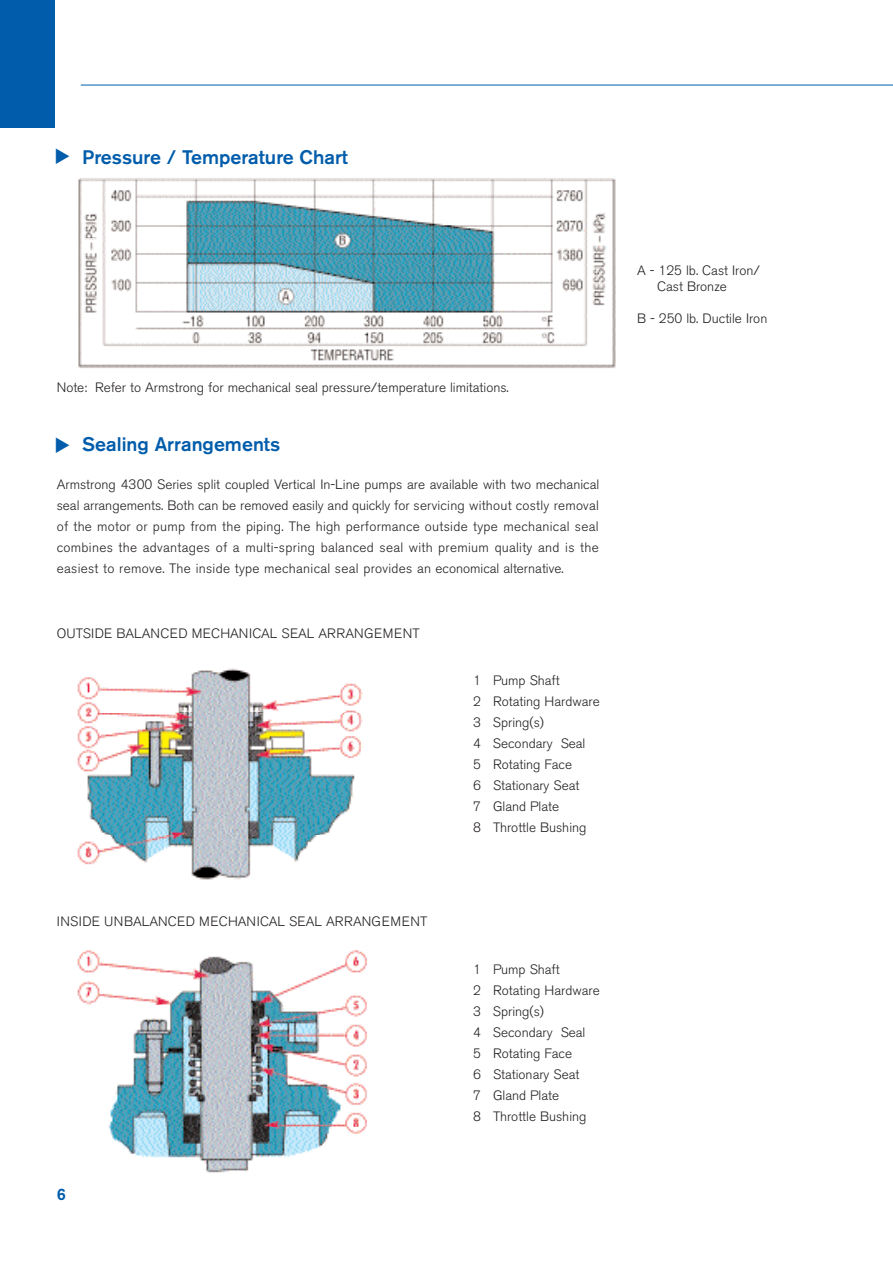
<style>
.page{position:relative;width:893px;height:1263px;background:#fff}
.page>*{position:absolute;margin:0;border:0;box-sizing:border-box;transform-origin:0 0}
.t1{font:500 19.5px "Akzidenz Grotesk BE";color:#015dab}
.t2{font:500 16.5px "Akzidenz Grotesk BE";color:#015dab}
.t3{font:300 13.5px/21px "Akzidenz Grotesk BE";color:#231f20}
.t4{font:300 13.5px "Akzidenz Grotesk BE";letter-spacing:.02em;color:#231f20}
</style>
<div class="page">
<hr style="left:81px;top:85px;width:812px;height:1px;background:#015dab">
<div style="left:0;top:0;width:55px;height:128px;background:#015dab"></div>
<img style="left:77px;top:668px;width:286px;height:212px">
<img style="left:77px;top:950px;width:290px;height:223px">
<img style="left:78px;top:178px;width:538px;height:190px">
<h1 class="t1" style="left:82px;top:150px;width:267px">Pressure / Temperature Chart</h1>
<p class="t3" style="left:57px;top:377px;width:454px">Note: Refer to Armstrong for mechanical seal pressure/temperature limitations.</p>
<h1 class="t1" style="left:82px;top:437px;width:199px">Sealing Arrangements</h1>
<p class="t3" style="left:57px;top:475px;width:544px;text-align:justify">Armstrong 4300 Series split coupled Vertical In-Line pumps are available with two mechanical seal arrangements. Both can be removed easily and quickly for servicing without costly removal of the motor or pump from the piping. The high performance outside type mechanical seal combines the advantages of a multi-spring balanced seal with premium quality and is the easiest to remove. The inside type mechanical seal provides an economical alternative.</p>
<p class="t4" style="left:57px;top:627px;width:364px">OUTSIDE BALANCED MECHANICAL SEAL ARRANGEMENT</p>
<p class="t4" style="left:57px;top:915px;width:372px">INSIDE UNBALANCED MECHANICAL SEAL ARRANGEMENT</p>
<p class="t2" style="left:57px;top:1188px;width:11px">6</p>
<p class="t3" style="left:473px;top:671px;width:128px">1 Pump Shaft<br>2 Rotating Hardware<br>3 Spring(s)<br>4 Secondary Seal<br>5 Rotating Face<br>6 Stationary Seat<br>7 Gland Plate<br>8 Throttle Bushing</p>
<p class="t3" style="left:473px;top:960px;width:128px">1 Pump Shaft<br>2 Rotating Hardware<br>3 Spring(s)<br>4 Secondary Seal<br>5 Rotating Face<br>6 Stationary Seat<br>7 Gland Plate<br>8 Throttle Bushing</p>
<p class="t3" style="left:657px;top:263px;width:104px;line-height:16.2px;text-indent:-20px">A - 125 lb. Cast Iron/<br>Cast Bronze</p>
<p class="t3" style="left:637px;top:309px;width:132px">B - 250 lb. Ductile Iron</p>
</div>
